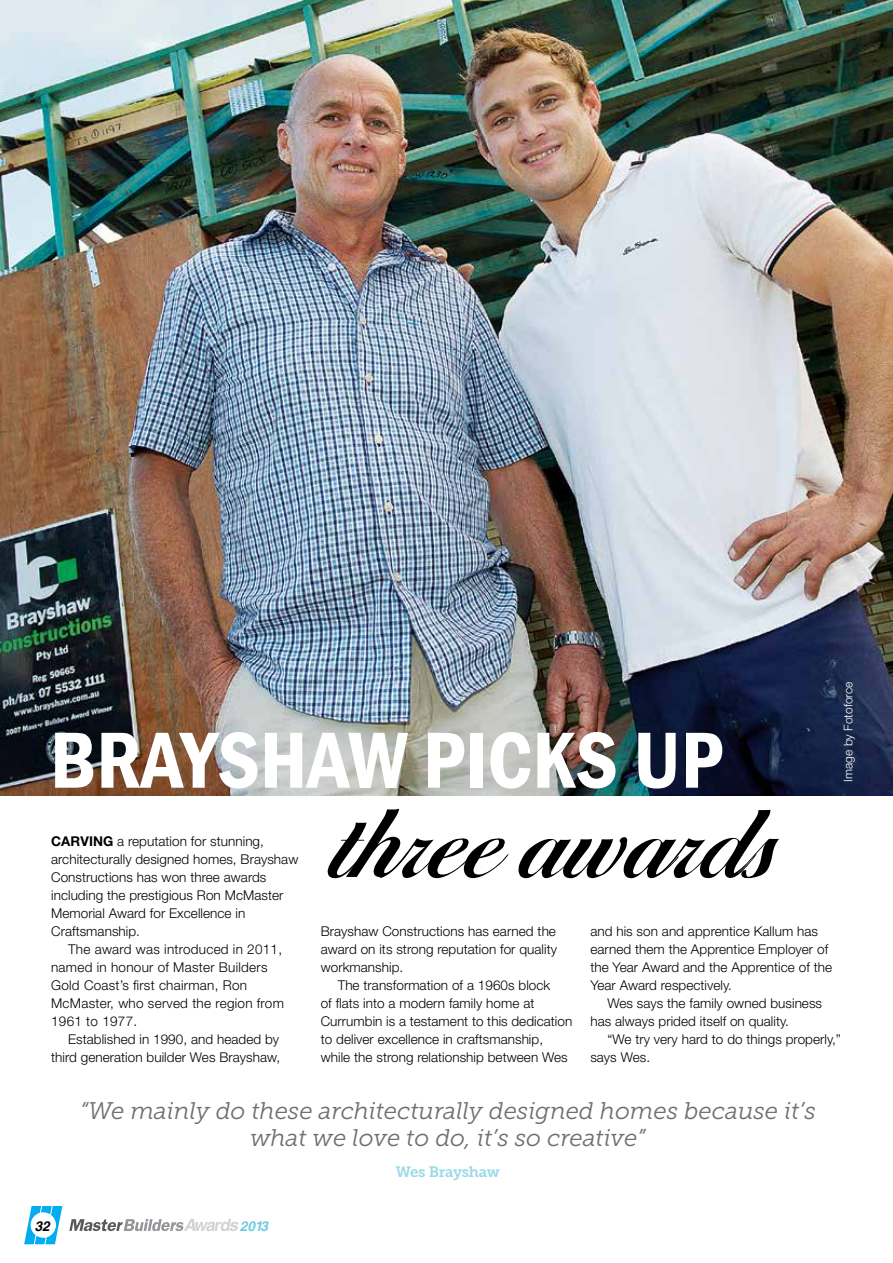
<style>
.page{position:relative;width:893px;height:1263px;background:#fff}
.page>*{position:absolute;margin:0;border:0;box-sizing:border-box;transform-origin:0 0}
.t1{font:115.5px "Isolde";color:#000}
.t2{font:600 condensed 82.35px "Franklin Gothic";color:#fff}
.t3{font:italic 24px/27px "Museo Slab 300";color:#6d6e71;text-align:center}
.t4{font:15px "Museo Slab 700";letter-spacing:-.02em;color:#9ad9e9}
.t5{font:300 13.5px/18px "Helvetica Neue";letter-spacing:.005em;color:#000}
.t6{font:italic 700 13.5px "Helvetica";color:#6acce1}
.t7{font:italic 700 13.5px "Helvetica";color:#000}
.t8{font:300 12px "Helvetica Neue";color:#fff}
.s1{font-weight:700}
</style>
<div class="page">
<svg style="left:24px;top:1206px;width:38px;height:38px"></svg>
<svg style="left:69px;top:1219px;width:169px;height:12px"></svg>
<img style="left:0;top:0;width:893px;height:795px">
<p class="t8" style="left:841px;top:781px;width:102px;rotate:-90deg">Image by Fotoforce</p>
<h2 class="t2" style="left:50px;top:705px;width:674px">BRAYSHAW PICKS UP</h2>
<h1 class="t1" style="left:340px;top:765px;width:449px">three awards</h1>
<p class="t5" style="left:51px;top:832px;width:249px"><span class="s1">CARVING</span> a reputation for stunning, architecturally designed homes, Brayshaw Constructions has won three awards including the prestigious Ron McMaster Memorial Award for Excellence in Craftsmanship.</p>
<p class="t5" style="left:51px;top:940px;width:234px;text-indent:17px">The award was introduced in 2011, named in honour of Master Builders<br>Gold Coast’s first chairman, Ron<br>McMaster, who served the region from<br>1961 to 1977.</p>
<p class="t5" style="left:51px;top:1030px;width:231px;text-align:right">Established in 1990, and headed by third generation builder Wes Brayshaw,</p>
<p class="t5" style="left:321px;top:922px;width:238px;text-align:justify">Brayshaw Constructions has earned the award on its strong reputation for quality workmanship.</p>
<p class="t5" style="left:321px;top:976px;width:253px;text-indent:17px">The transformation of a 1960s block<br>of flats into a modern family home at Currumbin is a testament to this dedication to deliver excellence in craftsmanship, while the strong relationship between Wes</p>
<p class="t5" style="left:590px;top:922px;width:243px">and his son and apprentice Kallum has earned them the Apprentice Employer of the Year Award and the Apprentice of the Year Award respectively.</p>
<p class="t5" style="left:590px;top:994px;width:233px;text-indent:17px">Wes says the family owned business has always prided itself on quality.</p>
<p class="t5" style="left:590px;top:1030px;width:252px;text-indent:17px">“We try very hard to do things properly,” says Wes.</p>
<h3 class="t3" style="left:80px;top:1098px;width:737px">“We mainly do these architecturally designed homes because it’s what we love to do, it’s so creative”</h3>
<p class="t4" style="left:396px;top:1163px;width:106px">Wes Brayshaw</p>
<p class="t7" style="left:35px;top:1218px;width:17px">32</p>
<p class="t6" style="left:240px;top:1218px;width:30px">2013</p>
</div>
